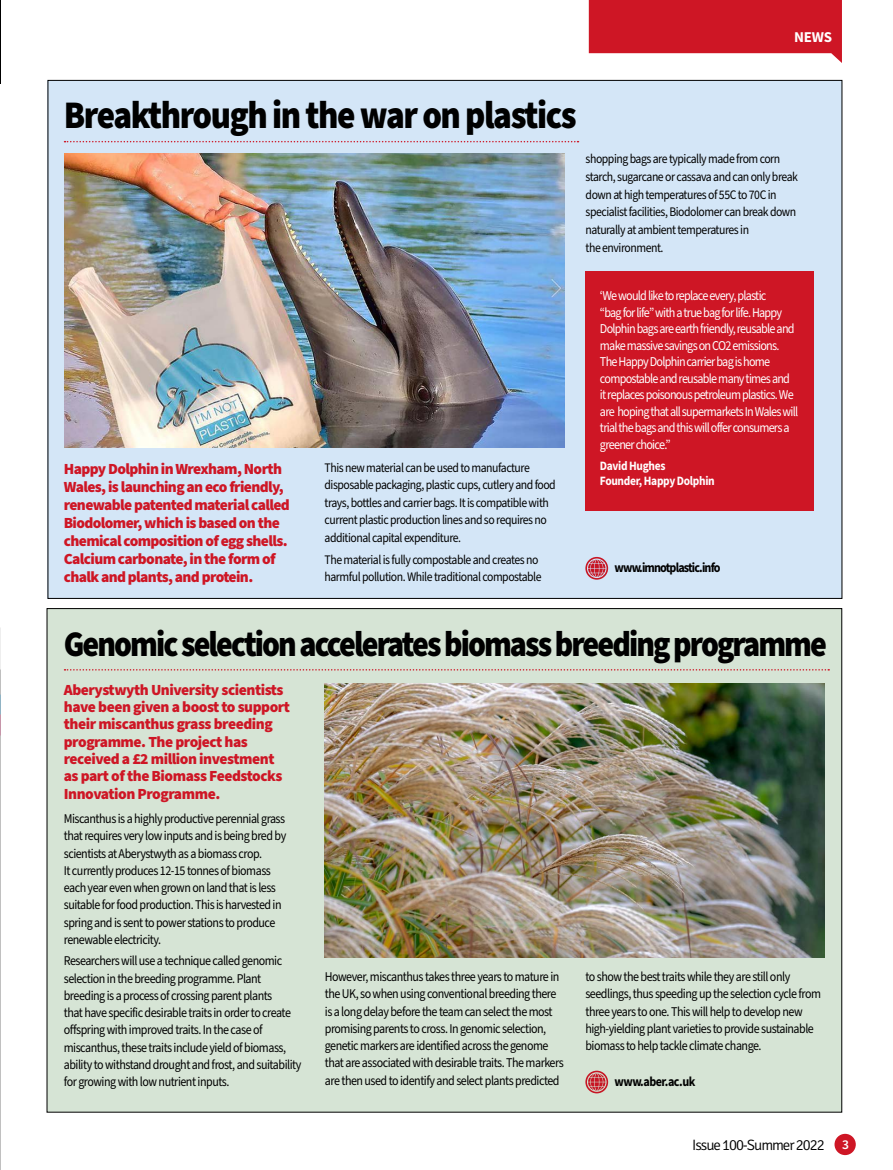
<style>
.page{position:relative;width:893px;height:1170px;background:#fff}
.page>*{position:absolute;margin:0;border:0;box-sizing:border-box;transform-origin:0 0}
.News_Headline{font:900 39px "Source Sans Pro";letter-spacing:-.04em;color:#000;scale:.9 1}
.News_Headline-2{font:900 36px "Source Sans Pro";letter-spacing:-.06em;color:#000;scale:.89 1}
.News_Intro{font:900 15.45px/18px "Source Sans Pro";letter-spacing:-.04em;color:#ce1625}
.IssueDetail{font:300 15px "Signika";letter-spacing:-.07em;color:#000}
.Page_Category_Right{font:700 15px "Source Sans Pro";color:#fff}
.News_Text{font:13.5px/16.5px "Source Sans Pro";letter-spacing:-.06em;color:#fff;scale:.9 1}
.Webs{font:700 13.5px "Source Sans Pro";letter-spacing:-.07em;color:#000;scale:.9 1}
.News_Text-2{font:700 13.5px "Source Sans Pro";letter-spacing:-.04em;color:#000;scale:.9 1}
.Folios{font:600 13.5px "Source Sans Pro";color:#fff}
.News_Text-3{font:13.35px/17.2px "Source Sans Pro";letter-spacing:-.04em;color:#000;scale:.9 1}
.News_Text-4{font:13.05px/17.5px "Source Sans Pro";letter-spacing:-.04em;color:#000;scale:.9 1}
.News_Text-5{font:700 12.75px/15px "Source Sans Pro";letter-spacing:-.03em;color:#fff;scale:.9 1}
</style>
<div class="page">
<svg style="left:589px;top:0;width:253px;height:63px;background:#d53946"></svg>
<div style="left:834px;top:1133px;width:22px;height:21px;background:#ce1625;border-radius:50%"></div>
<div style="left:47px;top:608px;width:795px;height:504px;background:#d6e4d5"></div>
<div style="left:48px;top:80px;width:794px;height:518px;background:#d4e6f7"></div>
<svg style="left:585px;top:1070px;width:23px;height:23px"></svg>
<svg style="left:585px;top:557px;width:23px;height:22px"></svg>
<svg style="left:65px;top:141px;width:513px;height:1px"></svg>
<div style="left:586px;top:271px;width:228px;height:239px;background:#ce1625"></div>
<img style="left:64px;top:153px;width:500px;height:295px">
<svg style="left:65px;top:669px;width:764px;height:1px"></svg>
<img style="left:325px;top:683px;width:500px;height:274px">
<hr style="left:0;top:0;width:1px;height:83px;background:#000">
<h1 class="Page_Category_Right" style="left:794px;top:27px;width:39px">NEWS</h1>
<h2 class="News_Headline" style="left:64px;top:88px;width:572px">Breakthrough in the war on plastics</h2>
<h3 class="News_Intro" style="left:64px;top:460px;width:228px">Happy Dolphin in Wrexham, North Wales, is launching an eco friendly, renewable patented material called Biodolomer, which is based on the chemical composition of egg shells.<br>Calcium carbonate, in the form of chalk and plants, and protein.</h3>
<p class="News_Text-4" style="left:325px;top:459px;width:258px">This new material can be used to manufacture disposable packaging, plastic cups, cutlery and food trays, bottles and carrier bags. It is compatible with current plastic production lines and so requires no additional capital expenditure.</p>
<p class="News_Text-4" style="left:325px;top:551px;width:243px">The material is fully compostable and creates no harmful pollution. While traditional compostable</p>
<p class="News_Text-4" style="left:586px;top:150px;width:237px">shopping bags are typically made from corn starch, sugarcane or cassava and can only break down at high temperatures of 55C to 70C in specialist facilities, Biodolomer can break down naturally at ambient temperatures in<br>the environment.</p>
<p class="News_Text" style="left:600px;top:288px;width:222px">‘We would like to replace every, plastic<br>“bag for life” with a true bag for life. Happy Dolphin bags are earth friendly, reusable and make massive savings on CO2 emissions.<br>The Happy Dolphin carrier bag is home compostable and reusable many times and it replaces poisonous petroleum plastics. We are hoping that all supermarkets In Wales will trial the bags and this will offer consumers a greener choice.”</p>
<p class="News_Text-5" style="left:600px;top:457px;width:129px">David Hughes<br>Founder, Happy Dolphin</p>
<p class="Webs" style="left:614px;top:558px;width:119px">www.imnotplastic.info</p>
<h2 class="News_Headline-2" style="left:64px;top:619px;width:859px">Genomic selection accelerates biomass breeding programme</h2>
<h3 class="News_Intro" style="left:64px;top:681px;width:228px;line-height:17.2px">Aberystwyth University scientists have been given a boost to support their miscanthus grass breeding programme. The project has received a £2 million investment as part of the Biomass Feedstocks<br>Innovation Programme.</h3>
<p class="News_Text-3" style="left:64px;top:810px;width:249px">Miscanthus is a highly productive perennial grass that requires very low inputs and is being bred by scientists at Aberystwyth as a biomass crop.<br>It currently produces 12-15 tonnes of biomass each year even when grown on land that is less suitable for food production. This is harvested in spring and is sent to power stations to produce renewable electricity.</p>
<p class="News_Text-3" style="left:64px;top:952px;width:266px">Researchers will use a technique called genomic selection in the breeding programme. Plant breeding is a process of crossing parent plants<br>that have specific desirable traits in order to create offspring with improved traits. In the case of miscanthus, these traits include yield of biomass, ability to withstand drought and frost, and suitability for growing with low nutrient inputs.</p>
<p class="News_Text-3" style="left:325px;top:968px;width:267px">However, miscanthus takes three years to mature in the UK, so when using conventional breeding there is a long delay before the team can select the most promising parents to cross. In genomic selection, genetic markers are identified across the genome that are associated with desirable traits. The markers are then used to identify and select plants predicted</p>
<p class="News_Text-3" style="left:585px;top:968px;width:263px">to show the best traits while they are still only seedlings, thus speeding up the selection cycle from three years to one. This will help to develop new high-yielding plant varieties to provide sustainable biomass to help tackle climate change.</p>
<p class="News_Text-2" style="left:614px;top:1072px;width:91px">www.aber.ac.uk</p>
<h4 class="IssueDetail" style="left:692px;top:1136px;width:134px">Issue 100-Summer 2022</h4>
<p class="Folios" style="left:842px;top:1135px;width:8px">3</p>
</div>
